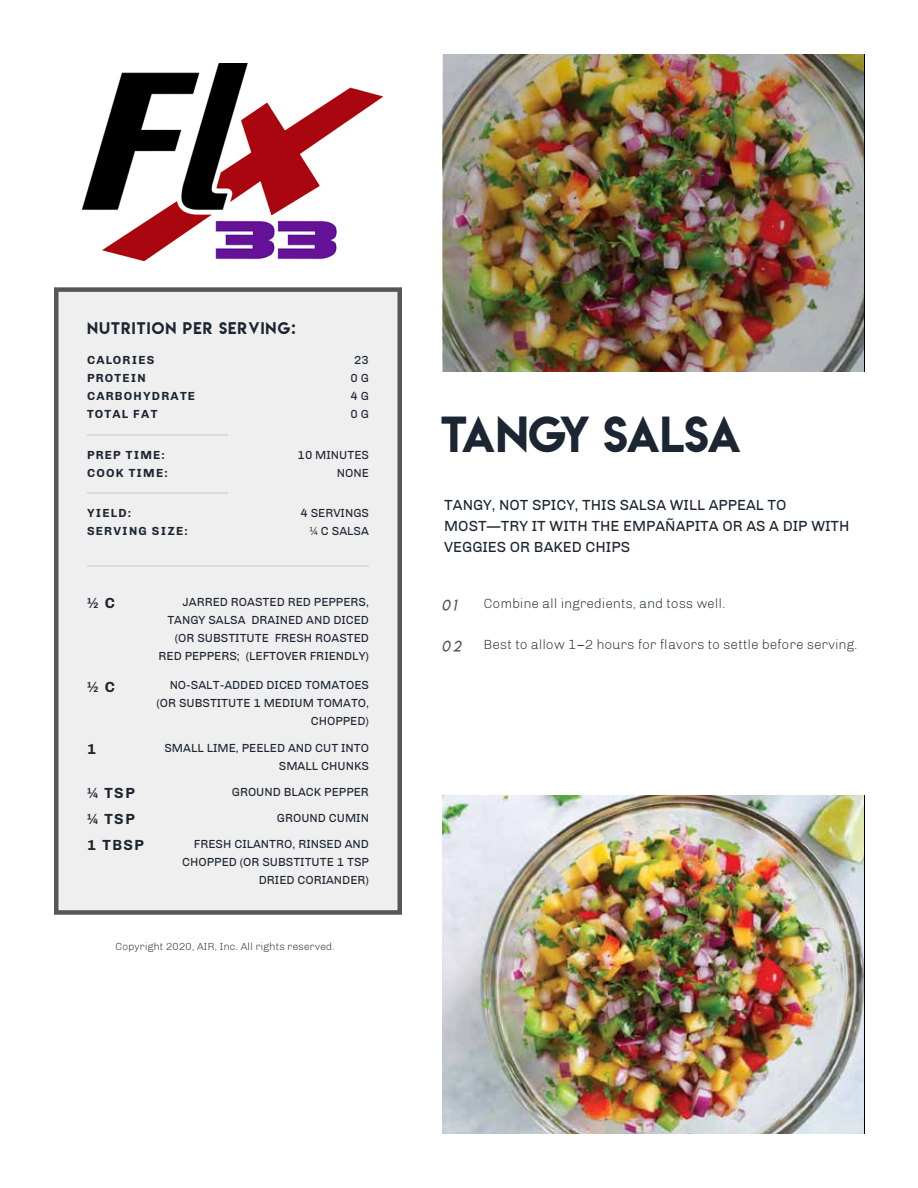
<style>
.page{position:relative;width:918px;height:1188px;background:#fff}
.page>*{position:absolute;margin:0;border:0;box-sizing:border-box;transform-origin:0 0}
.t1{font:45px "Lemon Milk";letter-spacing:-.02em;color:#1c2632}
.t2{font:15px/21px "Chivo";color:#1c2632}
.t3{font:15px "Lemon Milk";letter-spacing:.075em;color:#1c2632}
.t4{font:700 15px "Chivo";letter-spacing:.1em;color:#1c2632}
.t5{font:15px "Lemon Milklightitalic";color:#565656}
.t6{font:300 13.5px "Chivo";color:#1c2632}
.t7{font:12px/18px "Chivo";color:#1c2632;text-align:right}
.t8{font:700 12px/18px "Chivo";letter-spacing:.1em;color:#1c2632}
.t9{font:300 10.5px "Chivo";color:#1c2632}
</style>
<div class="page">
<div style="left:54px;top:287px;width:348px;height:628px;background:#f0efef"></div>
<hr style="left:87px;top:434px;width:141px;height:1px;background:#dcdbdb">
<hr style="left:87px;top:565px;width:282px;height:1px;background:#dcdbdb">
<hr style="left:87px;top:492px;width:141px;height:2px;background:#dcdbdb">
<img style="left:443px;top:796px;width:421px;height:338px">
<img style="left:443px;top:54px;width:421px;height:317px">
<img style="left:82px;top:64px;width:300px;height:196px">
<p class="t3" style="left:87px;top:318px;width:210px">NUTRITION PER SERVING:</p>
<p class="t8" style="left:87px;top:351px;width:110px">CALORIES<br>PROTEIN<br>CARBOHYDRATE<br>TOTAL FAT</p>
<p class="t7" style="left:351px;top:351px;width:20px;text-align:center">23<br>0 G<br>4 G<br>0 G</p>
<p class="t8" style="left:87px;top:446px;width:82px">PREP TIME:<br>COOK TIME:</p>
<p class="t7" style="left:298px;top:446px;width:73px">10 MINUTES<br>NONE</p>
<p class="t8" style="left:87px;top:504px;width:102px">YIELD:<br>SERVING SIZE:</p>
<p class="t7" style="left:300px;top:504px;width:70px">4 SERVINGS ¼ C SALSA</p>
<p class="t4" style="left:87px;top:594px;width:30px">½ C</p>
<p class="t4" style="left:87px;top:678px;width:30px">½ C</p>
<p class="t7" style="left:159px;top:593px;width:212px">JARRED ROASTED RED PEPPERS,<br>TANGY SALSA DRAINED AND DICED (OR SUBSTITUTE FRESH ROASTED<br>RED PEPPERS; (LEFTOVER FRIENDLY)</p>
<p class="t7" style="left:156px;top:676px;width:214px">NO-SALT-ADDED DICED TOMATOES (OR SUBSTITUTE 1 MEDIUM TOMATO,<br>CHOPPED)</p>
<p class="t7" style="left:164px;top:739px;width:206px">SMALL LIME, PEELED AND CUT INTO<br>SMALL CHUNKS</p>
<p class="t4" style="left:87px;top:740px;width:11px">1</p>
<p class="t4" style="left:87px;top:784px;width:49px">¼ TSP</p>
<p class="t7" style="left:232px;top:783px;width:139px">GROUND BLACK PEPPER</p>
<p class="t4" style="left:87px;top:810px;width:49px">¼ TSP</p>
<p class="t7" style="left:194px;top:805px;width:177px;line-height:26.1px">GROUND CUMIN<br>FRESH CILANTRO, RINSED AND</p>
<p class="t7" style="left:182px;top:853px;width:188px">CHOPPED (OR SUBSTITUTE 1 TSP<br>DRIED CORIANDER)</p>
<p class="t4" style="left:87px;top:836px;width:58px">1 TBSP</p>
<p class="t9" style="left:116px;top:941px;width:221px">Copyright 2020, AIR, Inc. All rights reserved.</p>
<h1 class="t1" style="left:441px;top:402px;width:302px">TANGY SALSA</h1>
<p class="t2" style="left:444px;top:494px;width:407px">TANGY, NOT SPICY, THIS SALSA WILL APPEAL TO<br>MOST—TRY IT WITH THE EMPAÑAPITA OR AS A DIP WITH<br>VEGGIES OR BAKED CHIPS</p>
<p class="t5" style="left:442px;top:596px;width:16px">01</p>
<p class="t6" style="left:484px;top:595px;width:243px">Combine all ingredients, and toss well.</p>
<p class="t5" style="left:441px;top:637px;width:21px">02</p>
<p class="t6" style="left:484px;top:636px;width:375px">Best to allow 1–2 hours for flavors to settle before serving.</p>
</div>
